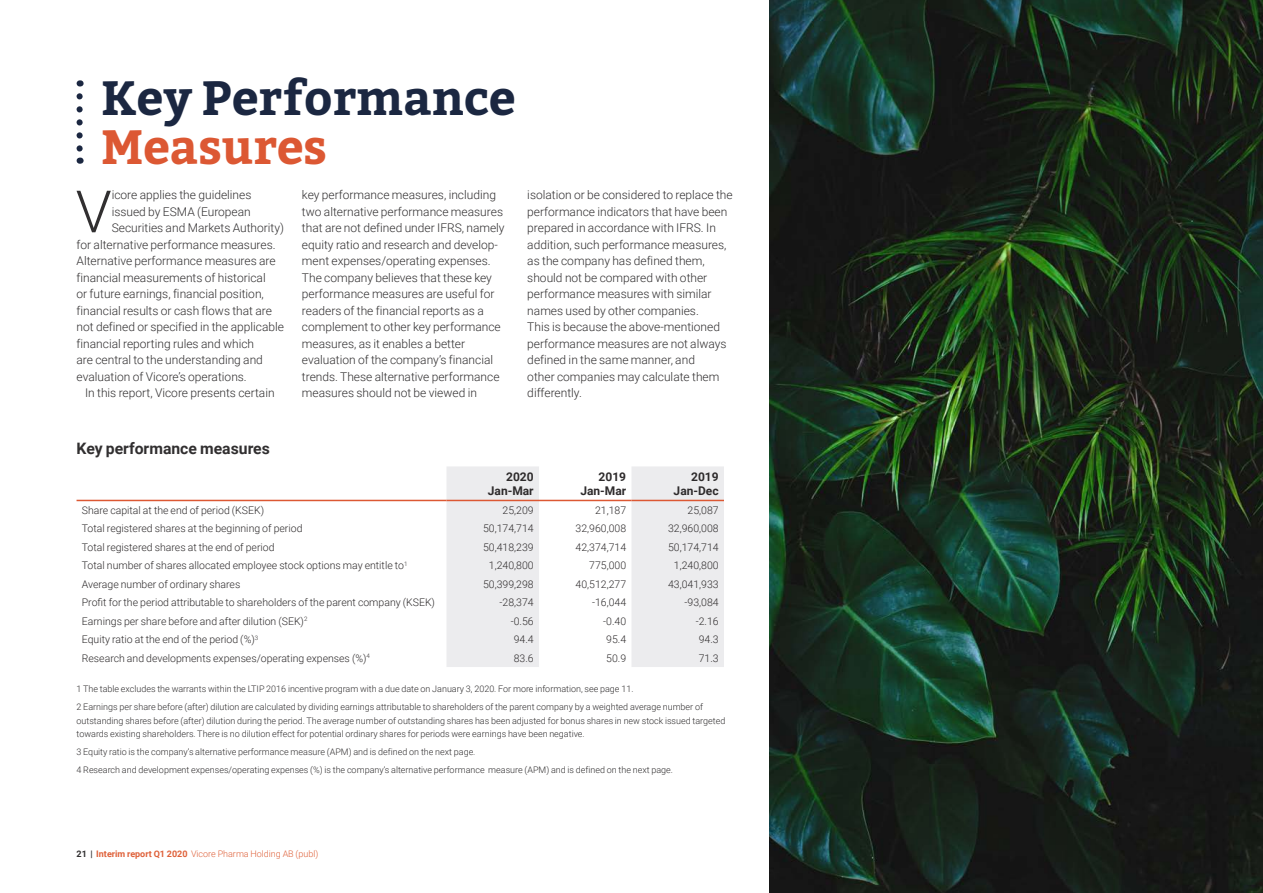
<style>
.page{position:relative;width:1263px;height:893px;background:#fff}
.page>*{position:absolute;margin:0;border:0;box-sizing:border-box;transform-origin:0 0}
.Vicore_-_brödtext__i{font:300 58.35px "Roboto";color:#312f30}
.Vicore_-_Rubrik_1{font:700 48px/49.5px "Bitter";color:#1b2741}
.Vixtore_-_mellis{font:700 15.75px "Roboto";color:#312f30}
.Vicore_-_brödtext{font:300 12px/16.5px "Roboto";color:#312f30}
.Vicore_-_brödtext__i-2{font:300 12px "Roboto";color:#312f30}
.Tabell_H1_höger{font:700 12px/14.4px "Roboto";color:#2e2b2c;text-align:right}
.Tabell_bröd{font:300 10.5px "Roboto";color:#2e2b2c}
.Tabell_-_bröd_höger{font:300 10.5px "Roboto";color:#2e2b2c}
.Vicore_-_fotnötter{font:300 9px/13.5px "Roboto";color:#312f30}
.t1{font:300 9px "Roboto";color:#df613a}
.s1{color:#dc5833}
.s2{font-weight:700;color:#312f30}
.s3{font-weight:700}
</style>
<div class="page">
<svg style="left:77px;top:96px;width:6px;height:68px"></svg>
<div style="left:446px;top:466px;width:93px;height:201px;background:#ececee"></div>
<div style="left:631px;top:466px;width:93px;height:201px;background:#ececee"></div>
<hr style="left:77px;top:500px;width:369px;height:1px;background:#dc5833">
<hr style="left:631px;top:500px;width:93px;height:1px;background:#dc5833">
<hr style="left:446px;top:500px;width:93px;height:1px;background:#dc5833">
<hr style="left:539px;top:500px;width:92px;height:1px;background:#dc5833">
<img style="left:770px;top:0;width:493px;height:893px">
<p class="Vicore_-_Rubrik_1" style="left:101px;top:73px;width:416px">Key Performance<br><span class="s1">Measures</span></p>
<p class="Vicore_-_brödtext__i" style="left:76px;top:171px;width:38px">V</p>
<p class="Vicore_-_brödtext__i-2" style="left:112px;top:187px;width:141px">icore applies the guidelines</p>
<p class="Vicore_-_brödtext" style="left:302px;top:186px;width:204px">key performance measures, including two alternative performance measures that are not defined under IFRS, namely equity ratio and research and develop&shy;ment expenses/operating expenses.<br>The company believes that these key performance measures are useful for readers of the financial reports as a complement to other key performance measures, as it enables a better evaluation of the company’s financial trends. These alternative performance measures should not be viewed in</p>
<p class="Vicore_-_brödtext" style="left:527px;top:186px;width:207px">isolation or be considered to replace the performance indicators that have been prepared in accordance with IFRS. In addition, such performance measures, as the company has defined them, should not be compared with other performance measures with similar names used by other companies.<br>This is because the above-mentioned performance measures are not always defined in the same manner, and<br>other companies may calculate them differently.</p>
<p class="Vicore_-_brödtext__i-2" style="left:112px;top:203px;width:141px">issued by ESMA (European</p>
<p class="Vicore_-_brödtext__i-2" style="left:112px;top:220px;width:174px">Securities and Markets Authority)</p>
<p class="Vicore_-_brödtext__i-2" style="left:77px;top:236px;width:201px">for alternative performance measures.</p>
<p class="Vicore_-_brödtext__i-2" style="left:77px;top:253px;width:201px">Alternative performance measures are</p>
<p class="Vicore_-_brödtext__i-2" style="left:77px;top:269px;width:191px">financial measurements of historical</p>
<p class="Vicore_-_brödtext__i-2" style="left:77px;top:286px;width:189px">or future earnings, financial position,</p>
<p class="Vicore_-_brödtext__i-2" style="left:77px;top:302px;width:197px">financial results or cash flows that are</p>
<p class="Vicore_-_brödtext__i-2" style="left:77px;top:319px;width:209px">not defined or specified in the applicable</p>
<p class="Vicore_-_brödtext__i-2" style="left:77px;top:335px;width:179px">financial reporting rules and which</p>
<p class="Vicore_-_brödtext__i-2" style="left:77px;top:352px;width:188px">are central to the understanding and</p>
<p class="Vicore_-_brödtext__i-2" style="left:77px;top:368px;width:172px">evaluation of Vicore’s operations.</p>
<p class="Vicore_-_brödtext" style="left:85px;top:384px;width:191px">In this report, Vicore presents certain</p>
<p class="Vixtore_-_mellis" style="left:77px;top:437px;width:195px">Key performance measures</p>
<p class="Tabell_H1_höger" style="left:488px;top:469px;width:47px">2020<br>Jan-Mar</p>
<p class="Tabell_H1_höger" style="left:580px;top:469px;width:47px">2019<br>Jan-Mar</p>
<p class="Tabell_H1_höger" style="left:674px;top:469px;width:47px">2019<br>Jan-Dec</p>
<p class="Tabell_bröd" style="left:82px;top:503px;width:184px">Share capital at the end of period (KSEK)</p>
<p class="Tabell_-_bröd_höger" style="left:503px;top:503px;width:33px">25,209</p>
<p class="Tabell_-_bröd_höger" style="left:595px;top:503px;width:33px">21,187</p>
<p class="Tabell_-_bröd_höger" style="left:687px;top:503px;width:33px">25,087</p>
<p class="Tabell_bröd" style="left:82px;top:521px;width:222px">Total registered shares at the beginning of period</p>
<p class="Tabell_-_bröd_höger" style="left:483px;top:521px;width:52px">50,174,714</p>
<p class="Tabell_-_bröd_höger" style="left:576px;top:521px;width:52px">32,960,008</p>
<p class="Tabell_-_bröd_höger" style="left:668px;top:521px;width:52px">32,960,008</p>
<p class="Tabell_bröd" style="left:82px;top:540px;width:194px">Total registered shares at the end of period</p>
<p class="Tabell_-_bröd_höger" style="left:483px;top:540px;width:52px">50,418,239</p>
<p class="Tabell_-_bröd_höger" style="left:576px;top:540px;width:52px">42,374,714</p>
<p class="Tabell_-_bröd_höger" style="left:668px;top:540px;width:52px">50,174,714</p>
<p class="Tabell_bröd" style="left:82px;top:558px;width:327px">Total number of shares allocated employee stock options may entitle to<sup>1</sup></p>
<p class="Tabell_-_bröd_höger" style="left:489px;top:558px;width:46px">1,240,800</p>
<p class="Tabell_-_bröd_höger" style="left:589px;top:558px;width:38px">775,000</p>
<p class="Tabell_-_bröd_höger" style="left:674px;top:558px;width:46px">1,240,800</p>
<p class="Tabell_bröd" style="left:82px;top:577px;width:160px">Average number of ordinary shares</p>
<p class="Tabell_-_bröd_höger" style="left:483px;top:577px;width:52px">50,399,298</p>
<p class="Tabell_-_bröd_höger" style="left:576px;top:577px;width:52px">40,512,277</p>
<p class="Tabell_-_bröd_höger" style="left:668px;top:577px;width:52px">43,041,933</p>
<p class="Tabell_bröd" style="left:82px;top:595px;width:355px">Profit for the period attributable to shareholders of the parent company (KSEK)</p>
<p class="Tabell_-_bröd_höger" style="left:500px;top:595px;width:36px">-28,374</p>
<p class="Tabell_-_bröd_höger" style="left:592px;top:595px;width:36px">-16,044</p>
<p class="Tabell_-_bröd_höger" style="left:684px;top:595px;width:36px">-93,084</p>
<p class="Tabell_bröd" style="left:82px;top:614px;width:227px">Earnings per share before and after dilution (SEK)<sup>2</sup></p>
<p class="Tabell_-_bröd_höger" style="left:511px;top:614px;width:24px">-0.56</p>
<p class="Tabell_-_bröd_höger" style="left:603px;top:614px;width:24px">-0.40</p>
<p class="Tabell_-_bröd_höger" style="left:696px;top:614px;width:24px">-2.16</p>
<p class="Tabell_bröd" style="left:82px;top:632px;width:178px">Equity ratio at the end of the period (%)<sup>3</sup></p>
<p class="Tabell_-_bröd_höger" style="left:514px;top:632px;width:21px">94.4</p>
<p class="Tabell_-_bröd_höger" style="left:606px;top:632px;width:21px">95.4</p>
<p class="Tabell_-_bröd_höger" style="left:699px;top:632px;width:21px">94.3</p>
<p class="Tabell_bröd" style="left:82px;top:651px;width:290px">Research and developments expenses/operating expenses (%)<sup>4</sup></p>
<p class="Tabell_-_bröd_höger" style="left:514px;top:651px;width:21px">83.6</p>
<p class="Tabell_-_bröd_höger" style="left:606px;top:651px;width:21px">50.9</p>
<p class="Tabell_-_bröd_höger" style="left:699px;top:651px;width:21px">71.3</p>
<p class="Vicore_-_fotnötter" style="left:77px;top:682px;width:558px">1 The table excludes the warrants within the LTIP 2016 incentive program with a due date on January 3, 2020. For more information, see page 11.</p>
<p class="Vicore_-_fotnötter" style="left:77px;top:700px;width:650px">2 Earnings per share before (after) dilution are calculated by dividing earnings attributable to shareholders of the parent company by a weighted average number of outstanding shares before (after) dilution during the period. The average number of outstanding shares has been adjusted for bonus shares in new stock issued targeted towards existing shareholders. There is no dilution effect for potential ordinary shares for periods were earnings have been negative.</p>
<p class="Vicore_-_fotnötter" style="left:77px;top:744px;width:400px">3 Equity ratio is the company’s alternative performance measure (APM) and is defined on the next page.</p>
<p class="Vicore_-_fotnötter" style="left:77px;top:762px;width:598px">4 Research and development expenses/operating expenses (%) is the company’s alternative performance measure (APM) and is defined on the next page.</p>
<p class="t1" style="left:77px;top:847px;width:243px"><span class="s2">21 |</span> <span class="s3">Interim report Q1 2020</span> Vicore Pharma Holding AB (publ)</p>
</div>
